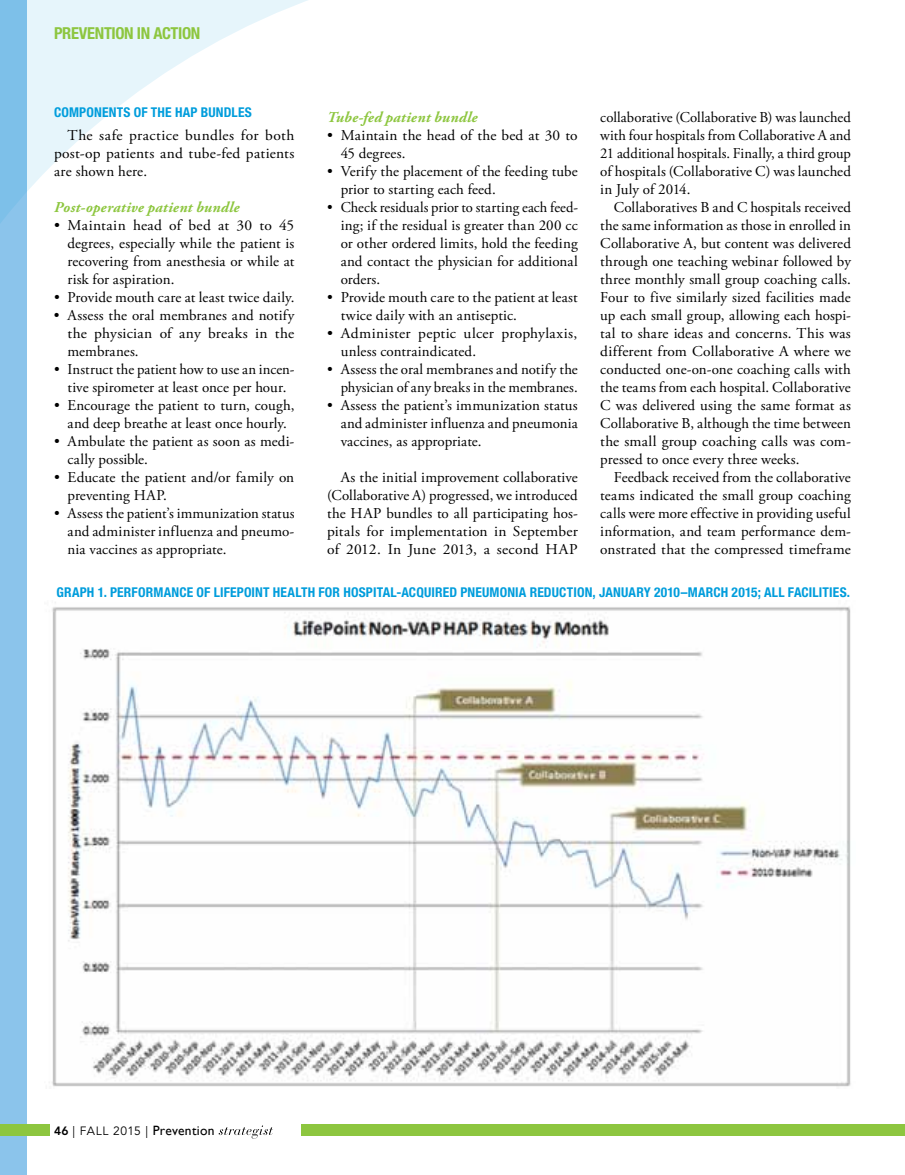
<style>
.page{position:relative;width:905px;height:1175px;background:#fff}
.page>*{position:absolute;margin:0;border:0;box-sizing:border-box;transform-origin:0 0}
.t1{font:700 condensed 16.5px "Helvetica Neue LT Std";letter-spacing:-.015em;color:#8dc63f}
.t2{font:15px/18px "Adobe Garamond Pro";letter-spacing:.01em;color:#000;text-align:justify}
.t3{font:italic 700 15px "Adobe Garamond Pro";letter-spacing:.015em;color:#8dc63f}
.t4{font:700 condensed 13.5px "Helvetica Neue LT Std";letter-spacing:.01em;color:#009ddc}
.t5{font:13.5px "Gill Sans";letter-spacing:.02em;color:#000}
.t6{font:12px "Avenir LT Std";color:#000}
.s1{font-weight:800}
.s2{font-family:"Avenir LT Std";font-size:12px}
</style>
<div class="page">
<svg style="left:219px;top:1125px;width:54px;height:13px"></svg>
<div style="left:0;top:0;width:27px;height:1174px;background:#8bc4eb"></div>
<svg style="left:0;top:0;width:308px;height:223px"></svg>
<div style="left:0;top:1124px;width:50px;height:11px;background:#8dc63f"></div>
<div style="left:302px;top:1124px;width:602px;height:11px;background:#8dc63f"></div>
<img style="left:52px;top:602px;width:799px;height:485px">
<p class="t1" style="left:54px;top:23px;width:148px">PREVENTION IN ACTION</p>
<p class="t4" style="left:54px;top:104px;width:199px">COMPONENTS OF THE HAP BUNDLES</p>
<p class="t2" style="left:54px;top:126px;width:242px;text-indent:14px">The safe practice bundles for both post-op patients and tube-fed patients are shown here.</p>
<p class="t3" style="left:54px;top:198px;width:187px">Post-operative patient bundle</p>
<p class="t2" style="left:68px;top:216px;width:228px;text-indent:-14px">• Maintain head of bed at 30 to 45 degrees, especially while the patient is recovering from anesthesia or while at risk for aspiration.</p>
<p class="t2" style="left:54px;top:288px;width:242px">• Provide mouth care at least twice daily.</p>
<p class="t2" style="left:68px;top:306px;width:228px;text-indent:-14px">• Assess the oral membranes and notify the physician of any breaks in the membranes.</p>
<p class="t2" style="left:54px;top:360px;width:242px;text-align:center">• Instruct the patient how to use an incen&shy;tive spirometer at least once per hour.</p>
<p class="t2" style="left:54px;top:396px;width:242px;text-align:center">• Encourage the patient to turn, cough, and deep breathe at least once hourly.</p>
<p class="t2" style="left:68px;top:432px;width:228px;text-indent:-14px">• Ambulate the patient as soon as medi&shy;cally possible.</p>
<p class="t2" style="left:68px;top:468px;width:228px;text-indent:-14px">• Educate the patient and/or family on preventing HAP.</p>
<p class="t2" style="left:68px;top:504px;width:228px;text-indent:-14px">• Assess the patient’s immunization status and administer influenza and pneumo&shy;nia vaccines as appropriate.</p>
<p class="t2" style="left:600px;top:108px;width:252px">collaborative (Collaborative B) was launched with four hospitals from Collaborative A and 21 additional hospitals. Finally, a third group of hospitals (Collaborative C) was launched in July of 2014.</p>
<p class="t2" style="left:600px;top:198px;width:252px;text-indent:14px">Collaboratives B and C hospitals received the same information as those in enrolled in Collaborative A, but content was delivered through one teaching webinar followed by three monthly small group coaching calls.<br>Four to five similarly sized facilities made up each small group, allowing each hospi&shy;tal to share ideas and concerns. This was different from Collaborative A where we conducted one-on-one coaching calls with the teams from each hospital. Collaborative C was delivered using the same format as Collaborative B, although the time between the small group coaching calls was com&shy;pressed to once every three weeks.</p>
<p class="t2" style="left:600px;top:468px;width:252px;text-indent:14px">Feedback received from the collaborative teams indicated the small group coaching calls were more effective in providing useful information, and team performance dem&shy;onstrated that the compressed timeframe</p>
<p class="t4" style="left:56px;top:583px;width:795px">GRAPH 1. PERFORMANCE OF LIFEPOINT HEALTH FOR HOSPITAL-ACQUIRED PNEUMONIA REDUCTION, JANUARY 2010–MARCH 2015; ALL FACILITIES.</p>
<p class="t3" style="left:327px;top:108px;width:152px">Tube-fed patient bundle</p>
<p class="t2" style="left:340px;top:126px;width:238px;text-indent:-14px">• Maintain the head of the bed at 30 to<br>45 degrees.</p>
<p class="t2" style="left:341px;top:162px;width:239px;text-indent:-14px">• Verify the placement of the feeding tube prior to starting each feed.</p>
<p class="t2" style="left:340px;top:198px;width:239px;text-indent:-14px">• Check residuals prior to starting each feed&shy;ing; if the residual is greater than 200 cc or other ordered limits, hold the feeding and contact the physician for additional orders.</p>
<p class="t2" style="left:340px;top:288px;width:238px;text-indent:-14px">• Provide mouth care to the patient at least twice daily with an antiseptic.</p>
<p class="t2" style="left:340px;top:324px;width:238px;text-indent:-14px">• Administer peptic ulcer prophylaxis, unless contraindicated.</p>
<p class="t2" style="left:327px;top:360px;width:252px;text-align:right">• Assess the oral membranes and notify the physician of any breaks in the membranes.</p>
<p class="t2" style="left:340px;top:396px;width:238px;text-indent:-14px">• Assess the patient’s immunization status and administer influenza and pneumonia vaccines, as appropriate.</p>
<p class="t2" style="left:327px;top:468px;width:252px;text-indent:14px">As the initial improvement collaborative (Collaborative A) progressed, we introduced the HAP bundles to all participating hos&shy;pitals for implementation in September of 2012. In June 2013, a second HAP</p>
<p class="t6" style="left:54px;top:1123px;width:34px"><span class="s1">46</span> | FALL</p>
<p class="t5" style="left:113px;top:1122px;width:103px"><span class="s2">2015 |</span> Prevention</p>
</div>
